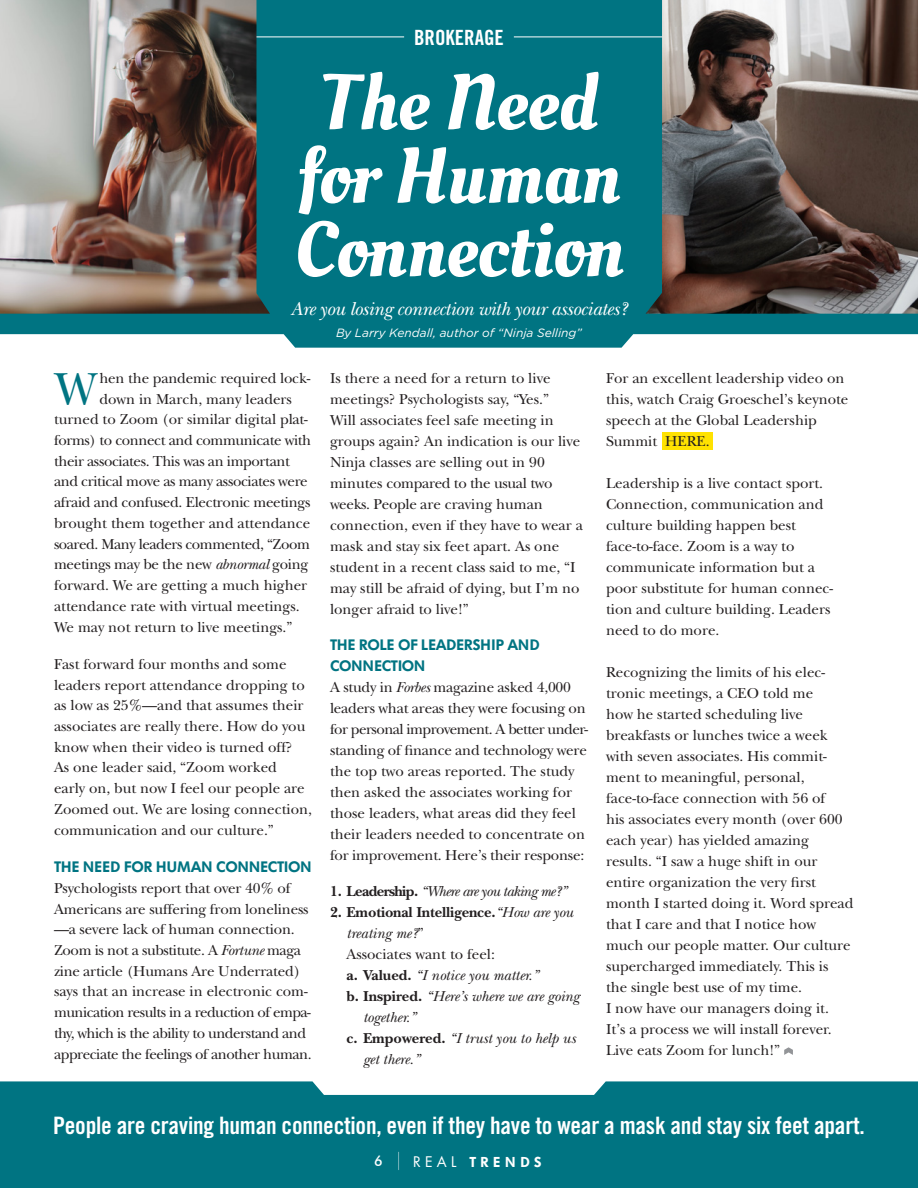
<style>
.page{position:relative;width:918px;height:1188px;background:#fff}
.page>*{position:absolute;margin:0;border:0;box-sizing:border-box;transform-origin:0 0}
.t1{font:78px "Oleo Script";color:#fff}
.t2{font:46.8px "New Baskerville";color:#007482}
.t3{font:24px "Trade Gothic LT Std Bd Cn 20";letter-spacing:-.01em;color:#fff}
.t4{font:21px "Trade Gothic LT Std Bd Cn 20";color:#fff}
.t5{font:italic 19.5px "New Baskerville";letter-spacing:-.02em;color:#fff}
.t6{font:15px/21px "New Baskerville";color:#231f20}
.t7{font:italic 15px/21px "New Baskerville";color:#231f20}
.t8{font:15px "New Baskerville";letter-spacing:-.025em;color:#231f20}
.t9{font:15px "New Baskerville";letter-spacing:-.02em;color:#231f20}
.t10{font:700 15px/21px "New Baskerville";letter-spacing:-.01em;color:#231f20}
.t11{font:600 15px/21px "Futura BQ";letter-spacing:-.01em;color:#007482}
.t12{font:italic 15px "New Baskerville";letter-spacing:-.04em;color:#231f20}
.t13{font:15px "New Baskerville";letter-spacing:-.03em;color:#231f20}
.t14{font:600 14.25px "Futura BQ";letter-spacing:.32em;color:#fff}
.t15{font:500 14.25px "Futura BT";color:#fff}
.t16{font:italic 12px "Gotham";color:#fff}
.s1{font-style:italic}
.s2{font-weight:700;font-style:normal}
.s3{font-weight:400;font-style:italic}
.s4{font-weight:400}
.s5{font-family:"Futura Std";font-weight:400}
</style>
<div class="page">
<div style="left:0;top:1081px;width:918px;height:107px;background:#007482"></div>
<div style="left:0;top:0;width:918px;height:348px;background:#007482"></div>
<div style="left:662px;top:432px;width:51px;height:18px;background:#ffe201"></div>
<hr style="left:54px;top:37px;width:350px;height:1px;background:#fff">
<hr style="left:514px;top:37px;width:350px;height:1px;background:#fff">
<svg style="left:784px;top:1047px;width:9px;height:8px"></svg>
<svg style="left:398px;top:1152px;width:1px;height:18px"></svg>
<img style="left:0;top:0;width:270px;height:314px">
<img style="left:646px;top:0;width:272px;height:314px">
<p class="t4" style="left:414px;top:25px;width:91px">BROKERAGE</p>
<p class="t1" style="left:320px;top:56px;width:279px">The Need</p>
<p class="t1" style="left:298px;top:129px;width:324px">for Human</p>
<p class="t1" style="left:294px;top:203px;width:331px">Connection</p>
<p class="t5" style="left:291px;top:297px;width:339px">Are you losing connection with your associates?</p>
<p class="t2" style="left:55px;top:362px;width:44px">W</p>
<p class="t6" style="left:99px;top:368px;width:212px">hen the pandemic required lock-</p>
<p class="t6" style="left:99px;top:388px;width:194px">down in March, many leaders</p>
<p class="t6" style="left:54px;top:409px;width:255px">turned to Zoom (or similar digital plat-</p>
<p class="t8" style="left:54px;top:431px;width:259px">forms) to connect and communicate with</p>
<p class="t8" style="left:54px;top:452px;width:237px">their associates. This was an important</p>
<p class="t8" style="left:54px;top:473px;width:255px">and critical move as many associates were</p>
<p class="t9" style="left:54px;top:494px;width:258px">afraid and confused. Electronic meetings</p>
<p class="t6" style="left:54px;top:513px;width:258px">brought them together and attendance</p>
<p class="t13" style="left:54px;top:535px;width:257px">soared. Many leaders commented, “Zoom</p>
<p class="t9" style="left:54px;top:556px;width:256px">meetings may be the new <span class="s1">abnormal</span> going</p>
<p class="t6" style="left:54px;top:575px;width:255px">forward. We are getting a much higher</p>
<p class="t6" style="left:54px;top:595px;width:247px">attendance rate with virtual meetings.</p>
<p class="t6" style="left:54px;top:616px;width:240px">We may not return to live meetings.”</p>
<p class="t6" style="left:54px;top:654px;width:253px">Fast forward four months and some leaders report attendance dropping to as low as 25%—and that assumes their associates are really there. How do you know when their video is turned off?</p>
<p class="t6" style="left:54px;top:757px;width:260px">As one leader said, “Zoom worked<br>early on, but now I feel our people are Zoomed out. We are losing connection, communication and our culture.”</p>
<p class="t11" style="left:54px;top:857px;width:259px">THE NEED FOR HUMAN CONNECTION</p>
<p class="t6" style="left:54px;top:878px;width:259px">Psychologists report that over 40% of Americans are suffering from loneliness —a severe lack of human connection.<br>Zoom is not a substitute. A <span class="s1">Fortune</span> maga zine article (Humans Are Underrated) says that an increase in electronic com&shy;munication results in a reduction of empa&shy;thy, which is the ability to understand and appreciate the feelings of another human.</p>
<p class="t16" style="left:336px;top:326px;width:247px">By Larry Kendall, author of “Ninja Selling”</p>
<p class="t6" style="left:330px;top:368px;width:254px">Is there a need for a return to live meetings? Psychologists say, “Yes.”<br>Will associates feel safe meeting in groups again? An indication is our live Ninja classes are selling out in 90 minutes compared to the usual two weeks. People are craving human connection, even if they have to wear a mask and stay six feet apart. As one student in a recent class said to me, “I may still be afraid of dying, but I’m no longer afraid to live!”</p>
<p class="t11" style="left:330px;top:634px;width:211px">THE ROLE OF LEADERSHIP AND<br>CONNECTION</p>
<p class="t6" style="left:330px;top:677px;width:260px">A study in <span class="s1">Forbes</span> magazine asked 4,000 leaders what areas they were focusing on for personal improvement. A better under&shy;standing of finance and technology were the top two areas reported. The study then asked the associates working for those leaders, what areas did they feel their leaders needed to concentrate on for improvement. Here’s their response:</p>
<p class="t12" style="left:330px;top:882px;width:239px"><span class="s2">1. Leadership.</span> “Where are you taking me?”</p>
<p class="t10" style="left:346px;top:902px;width:228px;text-indent:-16px">2. Emotional Intelligence.<span class="s3">“How are you treating me?</span><span class="s4">”<br>Associates want to feel:</span></p>
<p class="t7" style="left:346px;top:965px;width:194px"><span class="s2">a. Valued.</span> “I notice you matter.”</p>
<p class="t7" style="left:363px;top:986px;width:218px;text-indent:-16px"><span class="s2">b. Inspired.</span> “Here’s where we are going together.”</p>
<p class="t7" style="left:363px;top:1028px;width:214px;text-indent:-16px"><span class="s2">c. Empowered.</span> “I trust you to help us get there.”</p>
<p class="t6" style="left:606px;top:368px;width:244px">For an excellent leadership video on this, watch Craig Groeschel’s keynote speech at the Global Leadership<br>Summit HERE.</p>
<p class="t6" style="left:606px;top:473px;width:229px">Leadership is a live contact sport.<br>Connection, communication and culture building happen best face-to-face. Zoom is a way to communicate information but a poor substitute for human connec&shy;tion and culture building. Leaders need to do more.</p>
<p class="t6" style="left:606px;top:662px;width:249px">Recognizing the limits of his elec&shy;tronic meetings, a CEO told me<br>how he started scheduling live breakfasts or lunches twice a week with seven associates. His commit&shy;ment to meaningful, personal, face-to-face connection with 56 of<br>his associates every month (over 600 each year) has yielded amazing results. “I saw a huge shift in our entire organization the very first month I started doing it. Word spread that I care and that I notice how much our people matter. Our culture supercharged immediately. This is the single best use of my time.<br>I now have our managers doing it.<br>It’s a process we will install forever.<br>Live eats Zoom for lunch!”</p>
<p class="t3" style="left:53px;top:1111px;width:813px">People are craving human connection, even if they have to wear a mask and stay six feet apart.</p>
<p class="t15" style="left:374px;top:1153px;width:10px">6</p>
<p class="t14" style="left:413px;top:1153px;width:130px"><span class="s5">REAL</span> TRENDS</p>
</div>
